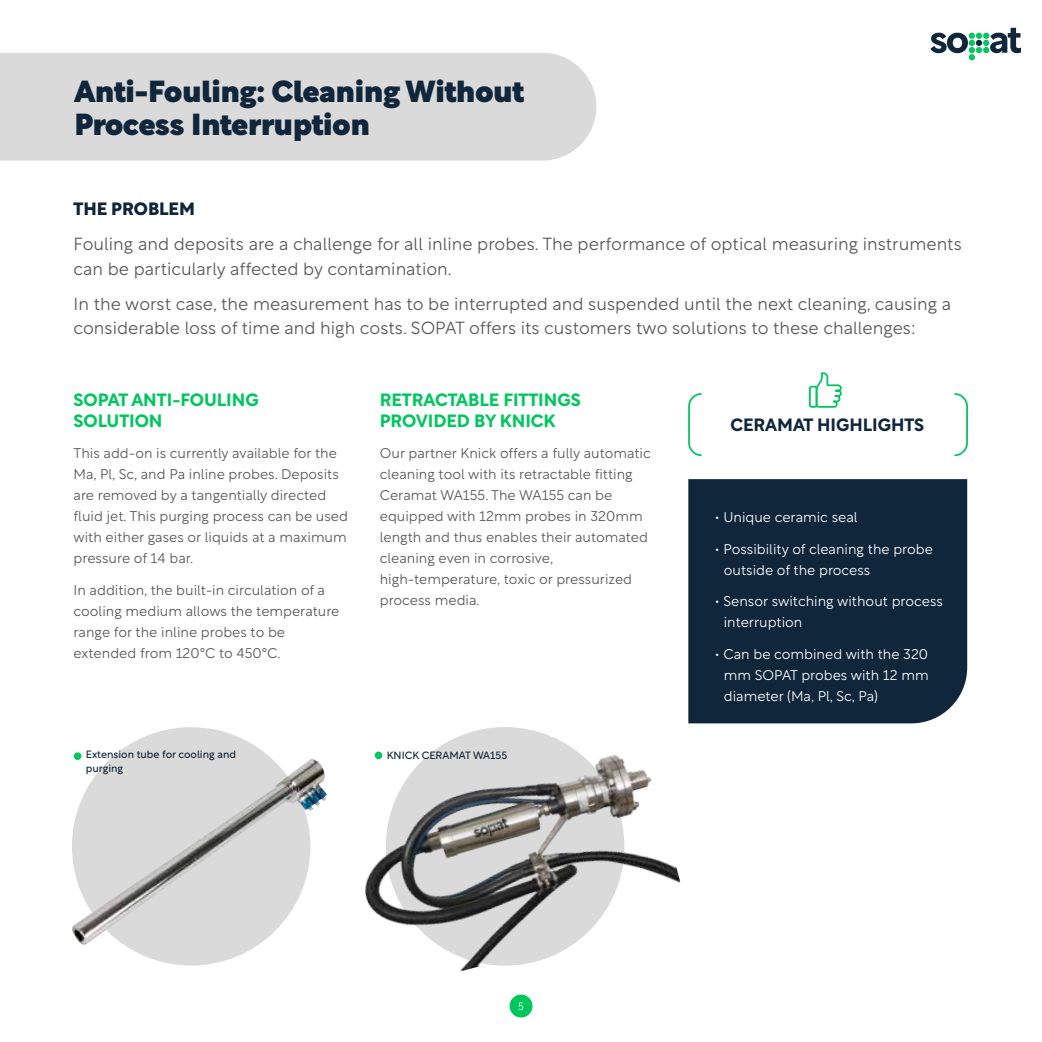
<style>
.page{position:relative;width:1042px;height:1042px;background:#fff}
.page>*{position:absolute;margin:0;border:0;box-sizing:border-box;transform-origin:0 0}
.t1{font:900 29.75px/33.2px "Rotunda";color:#10263b}
.t2{font:300 17.5px/24.5px "Rotunda";color:#575756}
.t3{font:700 17.5px/21px "Rotunda";color:#00c65e}
.t4{font:700 17.5px "Rotunda";color:#10263b}
.t5{font:800 17.5px "Rotunda";color:#10263b}
.t6{font:300 14px/21px "Rotunda";color:#575756}
.t7{font:300 14px/21px "Rotunda";color:#fff}
.t8{font:10.5px "Rotunda";color:#10263b}
.t9{font:300 10.5px "Rotunda";color:#fff}
</style>
<div class="page">
<div style="left:72px;top:727px;width:238px;height:238px;background:#dbdada;border-radius:50%"></div>
<div style="left:688px;top:479px;width:279px;height:244px;background:#10263b"></div>
<div style="left:0;top:53px;width:596px;height:108px;background:#dbdada"></div>
<svg style="left:814px;top:372px;width:27px;height:36px"></svg>
<div style="left:809px;top:386px;width:8px;height:22px;border:2px solid #00c65e;border-radius:2px"></div>
<svg style="left:954px;top:393px;width:14px;height:64px"></svg>
<svg style="left:688px;top:393px;width:14px;height:64px"></svg>
<div style="left:74px;top:752px;width:7px;height:8px;background:#00c65e;border-radius:50%"></div>
<div style="left:509px;top:994px;width:23px;height:23px;background:#00c65e;border-radius:50%"></div>
<img style="left:365px;top:727px;width:316px;height:244px">
<img style="left:72px;top:758px;width:255px;height:189px">
<svg style="left:930px;top:28px;width:91px;height:32px"></svg>
<h1 class="t1" style="left:74px;top:71px;width:451px">Anti-Fouling: Cleaning Without<br>Process Interruption</h1>
<p class="t5" style="left:74px;top:195px;width:123px">THE PROBLEM</p>
<p class="t2" style="left:74px;top:230px;width:890px">Fouling and deposits are a challenge for all inline probes. The performance of optical measuring instruments can be particularly affected by contamination.</p>
<p class="t2" style="left:74px;top:290px;width:879px">In the worst case, the measurement has to be interrupted and suspended until the next cleaning, causing a considerable loss of time and high costs. SOPAT offers its customers two solutions to these challenges:</p>
<p class="t3" style="left:74px;top:387px;width:187px">SOPAT ANTI-FOULING<br>SOLUTION</p>
<p class="t6" style="left:74px;top:441px;width:276px">This add-on is currently available for the Ma, Pl, Sc, and Pa inline probes. Deposits are removed by a tangentially directed fluid jet. This purging process can be used with either gases or liquids at a maximum pressure of 14 bar.</p>
<p class="t6" style="left:74px;top:578px;width:267px">In addition, the built-in circulation of a cooling medium allows the temperature range for the inline probes to be extended from 120°C to 450°C.</p>
<p class="t3" style="left:380px;top:387px;width:202px">RETRACTABLE FITTINGS<br>PROVIDED BY KNICK</p>
<p class="t6" style="left:380px;top:441px;width:272px">Our partner Knick offers a fully automatic cleaning tool with its retractable fitting Ceramat WA155. The WA155 can be equipped with 12mm probes in 320mm length and thus enables their automated cleaning even in corrosive, high-temperature, toxic or pressurized process media.</p>
<p class="t8" style="left:86px;top:746px;width:152px">Extension tube for cooling and</p>
<p class="t8" style="left:387px;top:747px;width:122px">KNICK CERAMAT WA155</p>
<p class="t8" style="left:86px;top:760px;width:39px">purging</p>
<p class="t4" style="left:730px;top:410px;width:195px">CERAMAT HIGHLIGHTS</p>
<p class="t7" style="left:715px;top:505px;width:144px">• Unique ceramic seal</p>
<p class="t7" style="left:724px;top:537px;width:211px;text-indent:-9px">• Possibility of cleaning the probe outside of the process</p>
<p class="t7" style="left:724px;top:589px;width:221px;text-indent:-9px">• Sensor switching without process interruption</p>
<p class="t7" style="left:724px;top:642px;width:206px;text-align:justify;text-indent:-9px">• Can be combined with the 320 mm SOPAT probes with 12 mm diameter (Ma, Pl, Sc, Pa)</p>
<p class="t9" style="left:518px;top:998px;width:7px">5</p>
</div>
